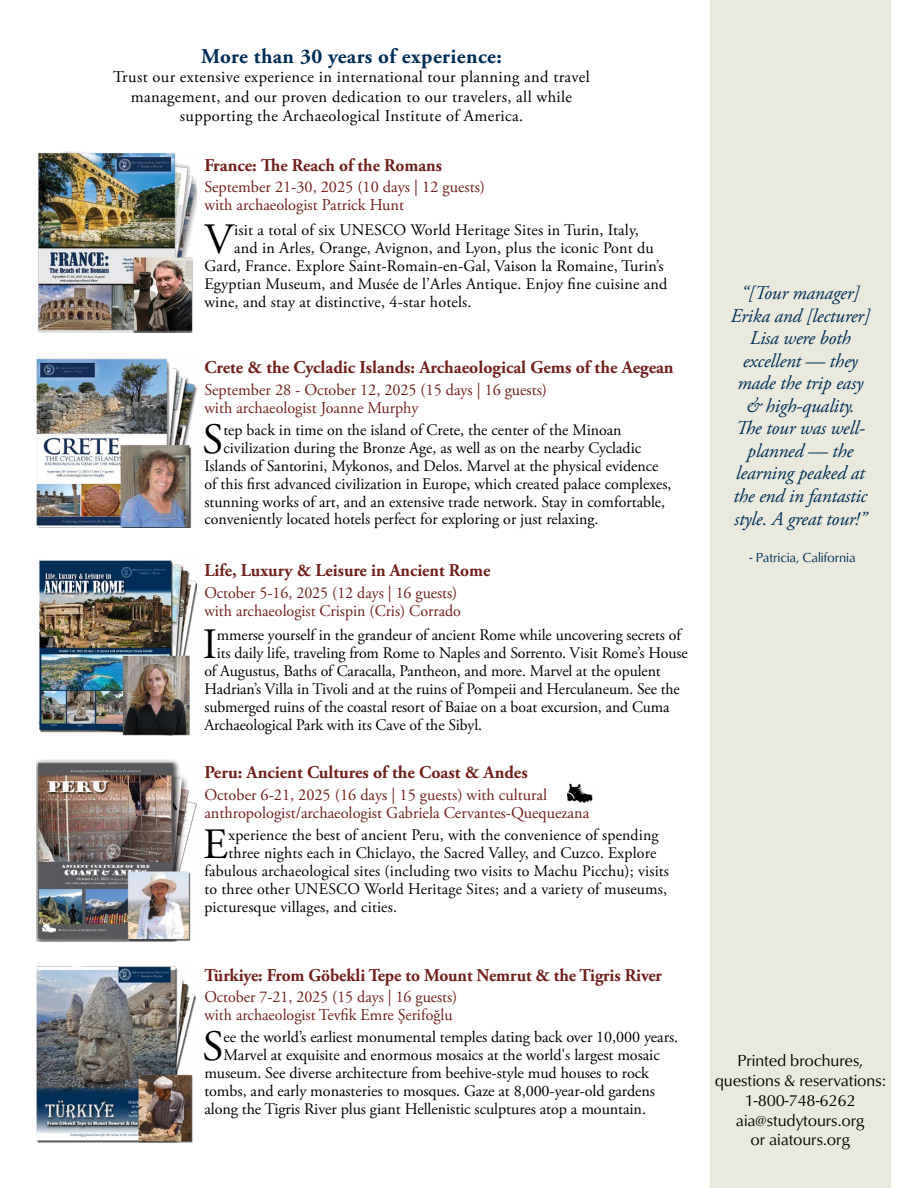
<style>
.page{position:relative;width:918px;height:1188px;background:#fff}
.page>*{position:absolute;margin:0;border:0;box-sizing:border-box;transform-origin:0 0}
.t1{font:43.2px "Adobe Garamond Pro";color:#000}
.t2{font:700 21px "Adobe Garamond Pro";letter-spacing:.02em;color:#002e57}
.t3{font:italic 19.5px/22.6px "Adobe Garamond Pro";letter-spacing:-.01em;color:#002e57;text-align:center}
.t4{font:700 18px "Adobe Garamond Pro";color:#71201c}
.t5{font:16.5px/18px "Adobe Garamond Pro";color:#71201c}
.t6{font:16.5px/19.5px "Adobe Garamond Pro";letter-spacing:.02em;color:#000;text-align:center}
.t7{font:16.5px/19.8px "Classico URW";letter-spacing:-.005em;color:#000;text-align:center}
.t8{font:16.2px "Adobe Garamond Pro";color:#000}
.t9{font:13.5px "Classico URW";letter-spacing:-.01em;color:#002e57}
</style>
<div class="page">
<div style="left:710px;top:0;width:181px;height:1188px;background:#e9eadd"></div>
<img style="left:38px;top:152px;width:158px;height:181px">
<img style="left:36px;top:358px;width:162px;height:169px">
<img style="left:38px;top:560px;width:158px;height:176px">
<img style="left:36px;top:760px;width:161px;height:182px">
<img style="left:567px;top:783px;width:26px;height:20px">
<img style="left:36px;top:966px;width:160px;height:177px">
<p class="t2" style="left:201px;top:44px;width:302px">More than 30 years of experience:</p>
<p class="t6" style="left:113px;top:68px;width:478px">Trust our extensive experience in international tour planning and travel management, and our proven dedication to our travelers, all while supporting the Archaeological Institute of America.</p>
<p class="t4" style="left:204px;top:155px;width:239px">France: The Reach of the Romans</p>
<p class="t5" style="left:204px;top:179px;width:282px">September 21-30, 2025 (10 days | 12 guests) with archaeologist Patrick Hunt</p>
<h1 class="t1" style="left:204px;top:214px;width:31px">V</h1>
<p class="t8" style="left:234px;top:220px;width:406px">isit a total of six UNESCO World Heritage Sites in Turin, Italy,</p>
<p class="t8" style="left:234px;top:238px;width:421px">and in Arles, Orange, Avignon, and Lyon, plus the iconic Pont du</p>
<p class="t8" style="left:204px;top:256px;width:461px">Gard, France. Explore Saint-Romain-en-Gal, Vaison la Romaine, Turin’s</p>
<p class="t8" style="left:204px;top:274px;width:464px">Egyptian Museum, and Musée de l’Arles Antique. Enjoy fine cuisine and</p>
<p class="t8" style="left:204px;top:292px;width:269px">wine, and stay at distinctive, 4-star hotels.</p>
<p class="t4" style="left:204px;top:357px;width:471px">Crete &amp; the Cycladic Islands: Archaeological Gems of the Aegean</p>
<p class="t5" style="left:204px;top:381px;width:344px">September 28 - October 12, 2025 (15 days | 16 guests) with archaeologist Joanne Murphy</p>
<h1 class="t1" style="left:203px;top:413px;width:22px">S</h1>
<p class="t8" style="left:223px;top:420px;width:400px">tep back in time on the island of Crete, the center of the Minoan</p>
<p class="t8" style="left:223px;top:438px;width:419px">civilization during the Bronze Age, as well as on the nearby Cycladic</p>
<p class="t8" style="left:204px;top:456px;width:456px">Islands of Santorini, Mykonos, and Delos. Marvel at the physical evidence</p>
<p class="t8" style="left:204px;top:474px;width:469px">of this first advanced civilization in Europe, which created palace complexes,</p>
<p class="t8" style="left:204px;top:492px;width:462px">stunning works of art, and an extensive trade network. Stay in comfortable,</p>
<p class="t8" style="left:204px;top:510px;width:396px">conveniently located hotels perfect for exploring or just relaxing.</p>
<p class="t4" style="left:204px;top:560px;width:288px">Life, Luxury &amp; Leisure in Ancient Rome</p>
<p class="t5" style="left:204px;top:584px;width:258px">October 5-16, 2025 (12 days | 16 guests) with archaeologist Crispin (Cris) Corrado</p>
<h1 class="t1" style="left:203px;top:619px;width:16px">I</h1>
<p class="t8" style="left:217px;top:625px;width:466px">mmerse yourself in the grandeur of ancient Rome while uncovering secrets of</p>
<p class="t8" style="left:217px;top:643px;width:472px">its daily life, traveling from Rome to Naples and Sorrento. Visit Rome’s House</p>
<p class="t8" style="left:204px;top:661px;width:457px">of Augustus, Baths of Caracalla, Pantheon, and more. Marvel at the opulent</p>
<p class="t8" style="left:204px;top:679px;width:477px">Hadrian’s Villa in Tivoli and at the ruins of Pompeii and Herculaneum. See the</p>
<p class="t8" style="left:204px;top:697px;width:467px">submerged ruins of the coastal resort of Baiae on a boat excursion, and Cuma</p>
<p class="t8" style="left:204px;top:715px;width:279px">Archaeological Park with its Cave of the Sibyl.</p>
<p class="t4" style="left:204px;top:762px;width:325px">Peru: Ancient Cultures of the Coast &amp; Andes</p>
<p class="t5" style="left:204px;top:786px;width:386px">October 6-21, 2025 (16 days | 15 guests) with cultural anthropologist/archaeologist Gabriela Cervantes-Quequezana</p>
<h1 class="t1" style="left:203px;top:818px;width:26px">E</h1>
<p class="t8" style="left:228px;top:825px;width:432px">xperience the best of ancient Peru, with the convenience of spending</p>
<p class="t8" style="left:228px;top:843px;width:429px">three nights each in Chiclayo, the Sacred Valley, and Cuzco. Explore</p>
<p class="t8" style="left:204px;top:861px;width:466px">fabulous archaeological sites (including two visits to Machu Picchu); visits</p>
<p class="t8" style="left:204px;top:879px;width:464px">to three other UNESCO World Heritage Sites; and a variety of museums,</p>
<p class="t8" style="left:204px;top:897px;width:194px">picturesque villages, and cities.</p>
<p class="t4" style="left:204px;top:965px;width:459px">Türkiye: From Göbekli Tepe to Mount Nemrut &amp; the Tigris River</p>
<p class="t5" style="left:204px;top:989px;width:255px">October 7-21, 2025 (15 days | 16 guests) with archaeologist Tevfik Emre Şerifoğlu</p>
<h1 class="t1" style="left:203px;top:1020px;width:23px">S</h1>
<p class="t8" style="left:224px;top:1027px;width:456px">ee the world’s earliest monumental temples dating back over 10,000 years.</p>
<p class="t8" style="left:224px;top:1045px;width:438px">Marvel at exquisite and enormous mosaics at the world's largest mosaic</p>
<p class="t8" style="left:204px;top:1063px;width:446px">museum. See diverse architecture from beehive-style mud houses to rock</p>
<p class="t8" style="left:204px;top:1081px;width:452px">tombs, and early monasteries to mosques. Gaze at 8,000-year-old gardens</p>
<p class="t8" style="left:204px;top:1099px;width:443px">along the Tigris River plus giant Hellenistic sculptures atop a mountain.</p>
<p class="t3" style="left:731px;top:282px;width:141px">“[Tour manager]<br>Erika and [lecturer]<br>Lisa were both excellent — they made the trip easy &amp; high-quality.<br>The tour was well&shy;planned — the learning peaked at the end in fantastic style. A great tour!”</p>
<p class="t9" style="left:750px;top:547px;width:108px">- Patricia, California</p>
<p class="t7" style="left:715px;top:1050px;width:173px">Printed brochures, questions &amp; reservations:<br>1-800-748-6262 aia@studytours.org<br>or aiatours.org</p>
</div>
